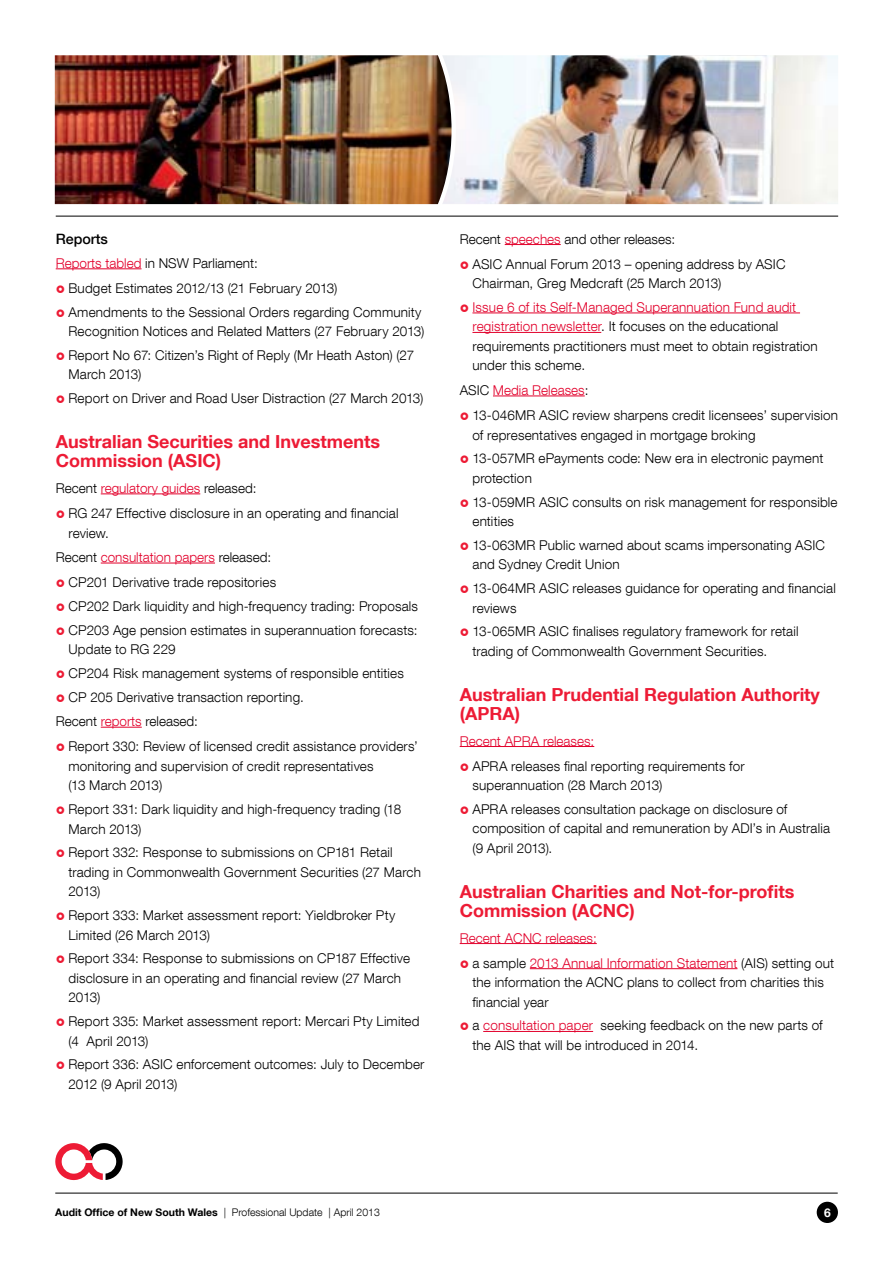
<style>
.page{position:relative;width:893px;height:1263px;background:#fff}
.page>*{position:absolute;margin:0;border:0;box-sizing:border-box;transform-origin:0 0}
.t1{font:700 18px/18.8px "Helvetica Neue LT Com";color:#ed1b35}
.t2{font:500 14.25px "Helvetica Neue LT Com";color:#000}
.t3{font:300 13.5px/19.5px "Helvetica Neue LT Com";letter-spacing:.01em;color:#000}
.t4{font:300 13.5px/25.2px "Helvetica Neue LT Com";color:#e2002b}
.t5{font:700 12px "Helvetica Neue LT Com";color:#fff}
.t6{font:300 10.5px "Helvetica Neue LT Com";color:#000}
.s1{color:#e2002b}
.s2{color:#000}
.s3{font-weight:700}
</style>
<div class="page">
<hr style="left:55px;top:1193px;width:783px;height:1px;background:#000">
<div style="left:817px;top:1202px;width:21px;height:21px;background:#000;border-radius:50%"></div>
<svg style="left:55px;top:1143px;width:68px;height:37px"></svg>
<img style="left:452px;top:55px;width:386px;height:149px">
<img style="left:55px;top:55px;width:397px;height:149px">
<hr style="left:56px;top:216px;width:782px;height:1px;background:#000">
<hr style="left:56px;top:268px;width:85px;height:1px;background:#e2002b">
<hr style="left:101px;top:493px;width:99px;height:1px;background:#e2002b">
<hr style="left:101px;top:563px;width:114px;height:1px;background:#e2002b">
<hr style="left:101px;top:727px;width:41px;height:1px;background:#e2002b">
<hr style="left:505px;top:244px;width:56px;height:1px;background:#e2002b">
<hr style="left:472px;top:313px;width:328px;height:1px;background:#e2002b">
<hr style="left:472px;top:332px;width:129px;height:1px;background:#e2002b">
<hr style="left:493px;top:396px;width:92px;height:1px;background:#e2002b">
<hr style="left:460px;top:746px;width:134px;height:1px;background:#e2002b">
<hr style="left:460px;top:943px;width:137px;height:1px;background:#e2002b">
<hr style="left:530px;top:968px;width:207px;height:1px;background:#e2002b">
<hr style="left:483px;top:1031px;width:110px;height:1px;background:#e2002b">
<p class="t2" style="left:56px;top:230px;width:54px">Reports</p>
<p class="t3" style="left:68px;top:250px;width:271px;line-height:25.2px;text-indent:-13px"><span class="s1">Reports tabled</span> in NSW Parliament:<br>Budget Estimates 2012/13 (21 February 2013)</p>
<p class="t3" style="left:68px;top:302px;width:357px">Amendments to the Sessional Orders regarding Community<br>Recognition Notices and Related Matters (27 February 2013)</p>
<p class="t3" style="left:68px;top:345px;width:347px">Report No 67: Citizen’s Right of Reply (Mr Heath Aston) (27<br>March 2013)</p>
<p class="t3" style="left:68px;top:388px;width:357px">Report on Driver and Road User Distraction (27 March 2013)</p>
<h1 class="t1" style="left:56px;top:432px;width:326px">Australian Securities and Investments<br>Commission (ASIC)</h1>
<p class="t3" style="left:68px;top:475px;width:332px;line-height:25.2px;text-indent:-13px">Recent <span class="s1">regulatory guides</span> released:<br>RG 247 Effective disclosure in an operating and financial</p>
<p class="t3" style="left:68px;top:523px;width:42px">review.</p>
<p class="t4" style="left:56px;top:544px;width:217px"><span class="s2">Recent</span> consultation papers <span class="s2">released:</span></p>
<p class="t3" style="left:68px;top:572px;width:209px">CP201 Derivative trade repositories</p>
<p class="t3" style="left:68px;top:594px;width:351px;line-height:23.7px">CP202 Dark liquidity and high-frequency trading: Proposals<br>CP203 Age pension estimates in superannuation forecasts:</p>
<p class="t3" style="left:68px;top:639px;width:109px">Update to RG 229</p>
<p class="t3" style="left:68px;top:663px;width:337px">CP204 Risk management systems of responsible entities</p>
<p class="t3" style="left:68px;top:687px;width:237px">CP 205 Derivative transaction reporting.</p>
<p class="t3" style="left:56px;top:711px;width:144px">Recent <span class="s1">reports</span> released:</p>
<p class="t3" style="left:68px;top:736px;width:351px">Report 330: Review of licensed credit assistance providers’</p>
<p class="t3" style="left:68px;top:756px;width:307px">monitoring and supervision of credit representatives (13 March 2013)</p>
<p class="t3" style="left:68px;top:799px;width:334px">Report 331: Dark liquidity and high-frequency trading (18<br>March 2013)</p>
<p class="t3" style="left:68px;top:842px;width:354px">Report 332: Response to submissions on CP181 Retail trading in Commonwealth Government Securities (27 March<br>2013)</p>
<p class="t3" style="left:68px;top:905px;width:328px">Report 333: Market assessment report: Yieldbroker Pty<br>Limited (26 March 2013)</p>
<p class="t3" style="left:68px;top:948px;width:343px">Report 334: Response to submissions on CP187 Effective disclosure in an operating and financial review (27 March<br>2013)</p>
<p class="t3" style="left:68px;top:1011px;width:352px">Report 335: Market assessment report: Mercari Pty Limited (4 April 2013)</p>
<p class="t3" style="left:68px;top:1054px;width:358px">Report 336: ASIC enforcement outcomes: July to December<br>2012 (9 April 2013)</p>
<p class="t3" style="left:472px;top:226px;width:315px;line-height:25.2px;text-indent:-13px">Recent <span class="s1">speeches</span> and other releases:<br>ASIC Annual Forum 2013 – opening address by ASIC</p>
<p class="t3" style="left:472px;top:273px;width:251px">Chairman, Greg Medcraft (25 March 2013)</p>
<p class="t3" style="left:472px;top:297px;width:347px"><span class="s1">Issue 6 of its Self-Managed Superannuation Fund audit registration newsletter</span>. It focuses on the educational requirements practitioners must meet to obtain registration under this scheme.</p>
<p class="t3" style="left:472px;top:377px;width:367px;line-height:25.2px;text-indent:-13px">ASIC <span class="s1">Media Releases</span>:<br>13-046MR ASIC review sharpens credit licensees’ supervision</p>
<p class="t3" style="left:472px;top:423px;width:352px;line-height:23.7px">of representatives engaged in mortgage broking<br>13-057MR ePayments code: New era in electronic payment</p>
<p class="t3" style="left:472px;top:466px;width:367px;line-height:23.7px">protection<br>13-059MR ASIC consults on risk management for responsible</p>
<p class="t3" style="left:472px;top:509px;width:354px;line-height:23.7px">entities<br>13-063MR Public warned about scams impersonating ASIC</p>
<p class="t3" style="left:472px;top:552px;width:365px;line-height:23.7px">and Sydney Credit Union<br>13-064MR ASIC releases guidance for operating and financial</p>
<p class="t3" style="left:472px;top:596px;width:328px;line-height:23.7px">reviews<br>13-065MR ASIC finalises regulatory framework for retail</p>
<p class="t3" style="left:472px;top:641px;width:296px">trading of Commonwealth Government Securities.</p>
<h1 class="t1" style="left:460px;top:684px;width:362px">Australian Prudential Regulation Authority (APRA)</h1>
<p class="t4" style="left:460px;top:728px;width:136px">Recent APRA releases:</p>
<p class="t3" style="left:472px;top:756px;width:274px">APRA releases final reporting requirements for superannuation (28 March 2013)</p>
<p class="t3" style="left:472px;top:799px;width:359px">APRA releases consultation package on disclosure of composition of capital and remuneration by ADI’s in Australia (9 April 2013).</p>
<h1 class="t1" style="left:460px;top:881px;width:336px">Australian Charities and Not-for-profits<br>Commission (ACNC)</h1>
<p class="t4" style="left:472px;top:925px;width:363px;text-indent:-13px">Recent ACNC releases:<br><span class="s2">a sample</span> 2013 Annual Information Statement <span class="s2">(AIS) setting out</span></p>
<p class="t3" style="left:472px;top:972px;width:353px">the information the ACNC plans to collect from charities this financial year</p>
<p class="t3" style="left:472px;top:1015px;width:352px">a <span class="s1">consultation paper</span> seeking feedback on the new parts of the AIS that will be introduced in 2014.</p>
<p class="t6" style="left:55px;top:1206px;width:326px"><span class="s3">Audit Office of New South Wales</span> | Professional Update | April 2013</p>
<p class="t5" style="left:824px;top:1205px;width:8px">6</p>
</div>
